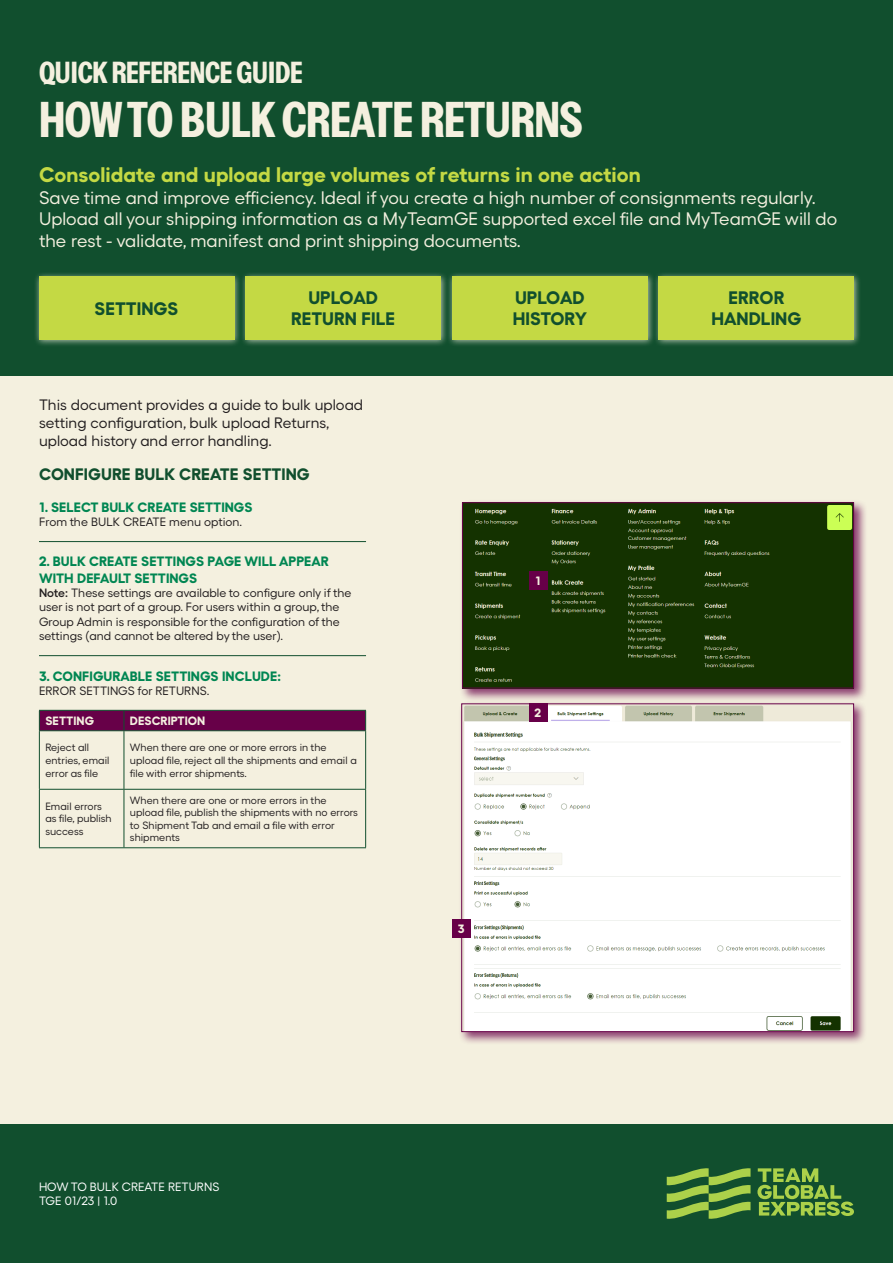
<style>
.page{position:relative;width:893px;height:1263px;background:#fff}
.page>*{position:absolute;margin:0;border:0;box-sizing:border-box;transform-origin:0 0}
.t1{font:49.5px "Movement Sans";letter-spacing:-.01em;color:#f4f0df}
.t2{font:30px "Movement Sans";letter-spacing:-.01em;color:#f4f0df}
.t3{font:700 21px "Global Sans";color:#c4d944}
.t4{font:18px/21.6px "Global Sans";color:#f4f0df}
.t5{font:700 18px/21.6px "Global Sans";color:#114f2e;text-align:center}
.t6{font:700 16.5px "Global Sans";color:#114f2e}
.t7{font:15px/18px "Global Sans";color:#231f20}
.t8{font:700 13.5px/16.2px "Global Sans";color:#008652}
.t9{font:12px/14.4px "Global Sans";color:#231f20}
.t10{font:12px/14.4px "Global Sans";color:#fff}
.t11{font:700 12px "Global Sans";color:#f4f0df}
.t12{font:10.5px/12.6px "Global Sans";color:#231f20}
.s1{font-weight:600}
</style>
<div class="page">
<div style="left:0;top:0;width:893px;height:1168px;background:#f4f0df"></div>
<div style="left:0;top:1124px;width:893px;height:139px;background:#114f2e"></div>
<svg style="left:757px;top:1168px;width:97px;height:48px"></svg>
<svg style="left:667px;top:1168px;width:83px;height:51px"></svg>
<div style="left:0;top:0;width:893px;height:376px;background:#114f2e"></div>
<div style="left:240px;top:272px;width:208px;height:76px;background:#f4f0df;opacity:.75"></div>
<div style="left:246px;top:277px;width:195px;height:63px;background:#c4d944"></div>
<div style="left:34px;top:272px;width:208px;height:76px;background:#f4f0df;opacity:.75"></div>
<div style="left:39px;top:277px;width:195px;height:63px;background:#c4d944"></div>
<hr style="left:39px;top:541px;width:327px;height:1px;background:#114f2e">
<div style="left:447px;top:272px;width:208px;height:76px;background:#f4f0df;opacity:.75"></div>
<div style="left:452px;top:277px;width:195px;height:63px;background:#c4d944"></div>
<div style="left:654px;top:272px;width:208px;height:76px;background:#f4f0df;opacity:.75"></div>
<div style="left:659px;top:277px;width:195px;height:63px;background:#c4d944"></div>
<hr style="left:39px;top:655px;width:327px;height:1px;background:#114f2e">
<hr style="left:39px;top:731px;width:1px;height:58px;background:#114f2e">
<hr style="left:124px;top:731px;width:1px;height:58px;background:#114f2e">
<hr style="left:365px;top:731px;width:1px;height:58px;background:#114f2e">
<hr style="left:39px;top:789px;width:85px;height:1px;background:#114f2e">
<hr style="left:39px;top:790px;width:1px;height:57px;background:#114f2e">
<hr style="left:124px;top:789px;width:242px;height:1px;background:#114f2e">
<hr style="left:124px;top:790px;width:1px;height:57px;background:#114f2e">
<hr style="left:365px;top:790px;width:1px;height:57px;background:#114f2e">
<hr style="left:39px;top:847px;width:85px;height:1px;background:#114f2e">
<hr style="left:124px;top:847px;width:242px;height:1px;background:#114f2e">
<div style="left:39px;top:710px;width:327px;height:20px;background:#670048"></div>
<hr style="left:39px;top:730px;width:85px;height:1px;background:#114f2e">
<hr style="left:124px;top:730px;width:242px;height:1px;background:#114f2e">
<div style="left:459px;top:499px;width:408px;height:203px;background:#670048;opacity:.75"></div>
<img style="left:464px;top:504px;width:388px;height:182px">
<div style="left:462px;top:502px;width:392px;height:186px;border:1px solid #670048"></div>
<div style="left:529px;top:571px;width:18px;height:18px;background:#670048"></div>
<div style="left:458px;top:700px;width:410px;height:345px;background:#670048;opacity:.75"></div>
<img style="left:463px;top:705px;width:389px;height:325px">
<div style="left:461px;top:703px;width:393px;height:329px;border:1px solid #670048"></div>
<div style="left:529px;top:703px;width:18px;height:18px;background:#670048"></div>
<div style="left:452px;top:919px;width:18px;height:18px;background:#670048"></div>
<p class="t2" style="left:39px;top:54px;width:265px">QUICK REFERENCE GUIDE</p>
<p class="t1" style="left:39px;top:89px;width:545px">HOW TO BULK CREATE RETURNS</p>
<p class="t3" style="left:39px;top:161px;width:603px">Consolidate and upload large volumes of returns in one action</p>
<p class="t4" style="left:39px;top:186px;width:800px">Save time and improve efficiency. Ideal if you create a high number of consignments regularly.<br>Upload all your shipping information as a MyTeamGE supported excel file and MyTeamGE will do the rest - validate, manifest and print shipping documents.</p>
<p class="t5" style="left:95px;top:297px;width:85px">SETTINGS</p>
<p class="t5" style="left:291px;top:286px;width:106px">UPLOAD<br>RETURN FILE</p>
<p class="t7" style="left:39px;top:395px;width:326px">This document provides a guide to bulk upload setting configuration, bulk upload Returns, upload history and error handling.</p>
<p class="t6" style="left:39px;top:463px;width:272px">CONFIGURE BULK CREATE SETTING</p>
<p class="t8" style="left:39px;top:498px;width:215px">1. SELECT BULK CREATE SETTINGS</p>
<p class="t9" style="left:39px;top:514px;width:205px">From the BULK CREATE menu option.</p>
<p class="t8" style="left:39px;top:553px;width:291px">2. BULK CREATE SETTINGS PAGE WILL APPEAR<br>WITH DEFAULT SETTINGS</p>
<p class="t9" style="left:39px;top:585px;width:314px"><span class="s1">Note:</span> These settings are available to configure only if the user is not part of a group. For users within a group, the Group Admin is responsible for the configuration of the settings (and cannot be altered by the user).</p>
<p class="t8" style="left:39px;top:667px;width:243px">3. CONFIGURABLE SETTINGS INCLUDE:</p>
<p class="t9" style="left:39px;top:683px;width:172px">ERROR SETTINGS for RETURNS.</p>
<p class="t11" style="left:45px;top:713px;width:50px">SETTING</p>
<p class="t11" style="left:130px;top:713px;width:77px">DESCRIPTION</p>
<p class="t12" style="left:45px;top:741px;width:65px">Reject all entries, email error as file</p>
<p class="t12" style="left:130px;top:741px;width:228px">When there are one or more errors in the upload file, reject all the shipments and email a file with error shipments.</p>
<p class="t12" style="left:45px;top:799px;width:68px">Email errors as file, publish success</p>
<p class="t12" style="left:130px;top:793px;width:230px">When there are one or more errors in the upload file, publish the shipments with no errors to Shipment Tab and email a file with error shipments</p>
<p class="t5" style="left:513px;top:286px;width:76px;text-align:left">UPLOAD<br>HISTORY</p>
<p class="t5" style="left:728px;top:286px;width:57px">ERROR</p>
<p class="t5" style="left:712px;top:308px;width:91px">HANDLING</p>
<p class="t11" style="left:535px;top:572px;width:7px">1</p>
<p class="t11" style="left:535px;top:704px;width:8px">2</p>
<p class="t11" style="left:458px;top:920px;width:8px">3</p>
<p class="t10" style="left:39px;top:1179px;width:182px">HOW TO BULK CREATE RETURNS<br>TGE 01/23 | 1.0</p>
</div>
